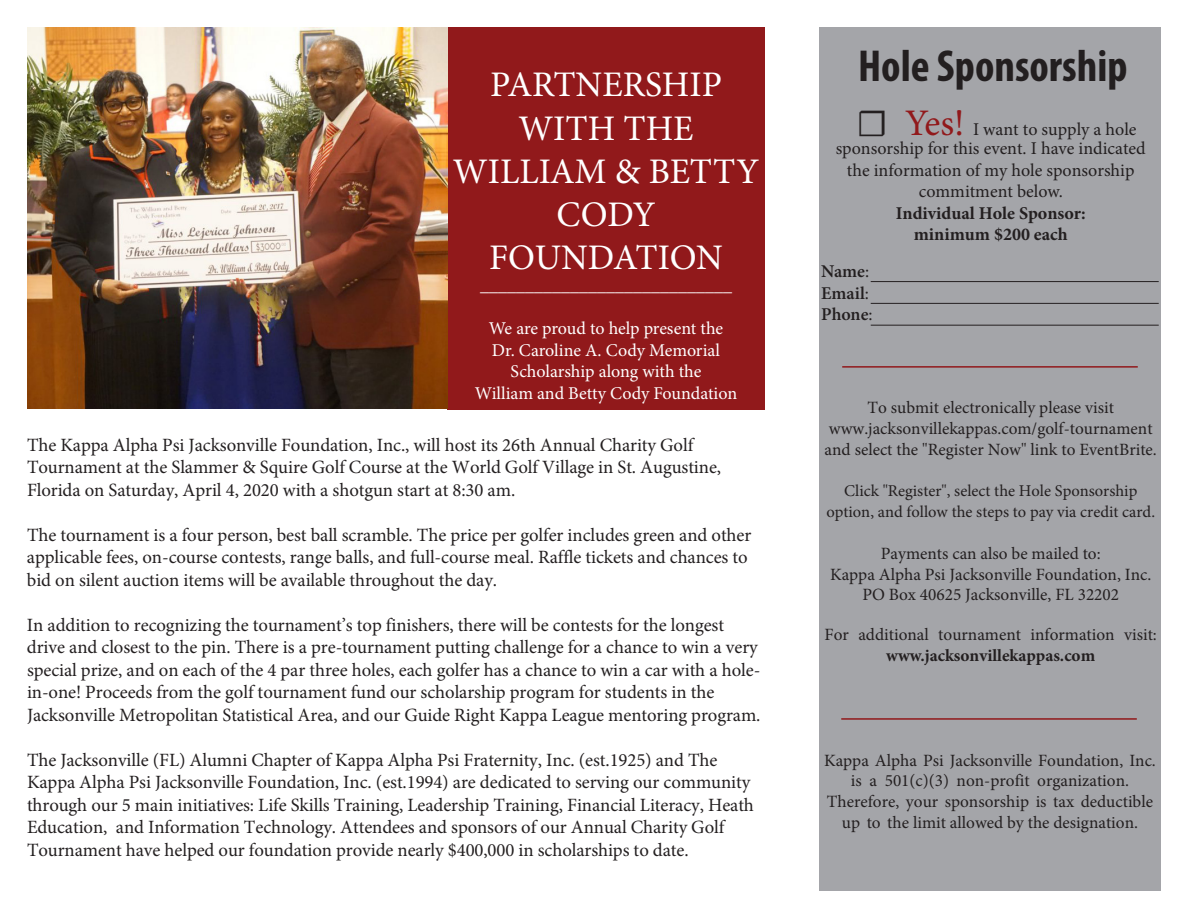
<style>
.page{position:relative;width:1188px;height:918px;background:#fff}
.page>*{position:absolute;margin:0;border:0;box-sizing:border-box;transform-origin:0 0}
.t1{font:700 condensed 45px "Myriad Pro";color:#231f20}
.t2{font:36px/43.2px "Minion Pro";color:#fff;text-align:center}
.t3{font:18.75px/22.5px "Minion Pro";letter-spacing:-.005em;color:#231f20}
.t4{font:18px/21.6px "Minion Pro";color:#231f20;text-align:center}
.t5{font:18px "Minion Pro";letter-spacing:-.005em;color:#fff}
.t6{font:600 18px/21.6px "Minion Pro";color:#231f20}
.t7{font:17.25px/20.7px "Minion Pro";color:#231f20;text-align:center}
.t8{font:16.5px/20.4px "Minion Pro";color:#231f20;text-align:center}
.s1{font-size:37.5px}
.s2{font-size:37.5px;color:#91191b}
.s3{font-weight:700}
.s4{font-weight:400}
</style>
<div class="page">
<div style="left:819px;top:27px;width:342px;height:864px;background:#a4a5a9"></div>
<div style="left:447px;top:27px;width:318px;height:382px;background:#91191b"></div>
<img style="left:27px;top:27px;width:420px;height:382px">
<hr style="left:842px;top:366px;width:296px;height:2px;background:#91191b">
<hr style="left:841px;top:718px;width:296px;height:2px;background:#91191b">
<hr style="left:871px;top:281px;width:288px;height:1px;background:#231f20">
<hr style="left:871px;top:303px;width:288px;height:1px;background:#231f20">
<hr style="left:871px;top:325px;width:288px;height:1px;background:#231f20">
<p class="t2" style="left:490px;top:63px;width:233px">PARTNERSHIP<br>WITH THE</p>
<p class="t2" style="left:453px;top:150px;width:308px">WILLIAM &amp; BETTY<br>CODY</p>
<p class="t2" style="left:489px;top:236px;width:235px">FOUNDATION</p>
<p class="t5" style="left:480px;top:273px;width:253px">____________________________</p>
<p class="t5" style="left:489px;top:316px;width:236px">We are proud to help present the</p>
<p class="t5" style="left:492px;top:338px;width:230px">Dr. Caroline A. Cody Memorial</p>
<p class="t5" style="left:511px;top:359px;width:192px">Scholarship along with the</p>
<p class="t5" style="left:475px;top:381px;width:264px">William and Betty Cody Foundation</p>
<p class="t3" style="left:27px;top:434px;width:696px">The Kappa Alpha Psi Jacksonville Foundation, Inc., will host its 26th Annual Charity Golf<br>Tournament at the Slammer &amp; Squire Golf Course at the World Golf Village in St. Augustine,<br>Florida on Saturday, April 4, 2020 with a shotgun start at 8:30 am.</p>
<p class="t3" style="left:27px;top:524px;width:726px">The tournament is a four person, best ball scramble. The price per golfer includes green and other applicable fees, on-course contests, range balls, and full-course meal. Raffle tickets and chances to bid on silent auction items will be available throughout the day.</p>
<p class="t3" style="left:27px;top:614px;width:735px">In addition to recognizing the tournament’s top finishers, there will be contests for the longest drive and closest to the pin. There is a pre-tournament putting challenge for a chance to win a very special prize, and on each of the 4 par three holes, each golfer has a chance to win a car with a hole&shy;in-one! Proceeds from the golf tournament fund our scholarship program for students in the Jacksonville Metropolitan Statistical Area, and our Guide Right Kappa League mentoring program.</p>
<p class="t3" style="left:27px;top:749px;width:728px">The Jacksonville (FL) Alumni Chapter of Kappa Alpha Psi Fraternity, Inc. (est.1925) and The Kappa Alpha Psi Jacksonville Foundation, Inc. (est.1994) are dedicated to serving our community through our 5 main initiatives: Life Skills Training, Leadership Training, Financial Literacy, Heath Education, and Information Technology. Attendees and sponsors of our Annual Charity Golf Tournament have helped our foundation provide nearly $400,000 in scholarships to date.</p>
<p class="t1" style="left:858px;top:38px;width:271px">Hole Sponsorship</p>
<p class="t4" style="left:857px;top:119px;width:282px"><span class="s1">☐</span> <span class="s2">Yes!</span> I want to supply a hole</p>
<p class="t4" style="left:836px;top:138px;width:312px">sponsorship for this event. I have indicated the information of my hole sponsorship commitment below.<br><span class="s3">Individual Hole Sponsor:<br>minimum $200 each</span></p>
<p class="t6" style="left:821px;top:260px;width:53px">Name<span class="s4">:<br></span>Email<span class="s4">:<br></span>Phone<span class="s4">:</span></p>
<p class="t7" style="left:825px;top:397px;width:334px">To submit electronically please visit www.jacksonvillekappas.com/golf-tournament and select the "Register Now" link to EventBrite.</p>
<p class="t8" style="left:826px;top:481px;width:330px">Click "Register", select the Hole Sponsorship option, and follow the steps to pay via credit card.</p>
<p class="t7" style="left:830px;top:543px;width:323px">Payments can also be mailed to:<br>Kappa Alpha Psi Jacksonville Foundation, Inc.<br>PO Box 40625 Jacksonville, FL 32202</p>
<p class="t7" style="left:825px;top:625px;width:334px">For additional tournament information visit: <span class="s3">www.jacksonvillekappas.com</span></p>
<p class="t7" style="left:824px;top:750px;width:333px">Kappa Alpha Psi Jacksonville Foundation, Inc. is a 501(c)(3) non-profit organization.<br>Therefore, your sponsorship is tax deductible up to the limit allowed by the designation.</p>
</div>
